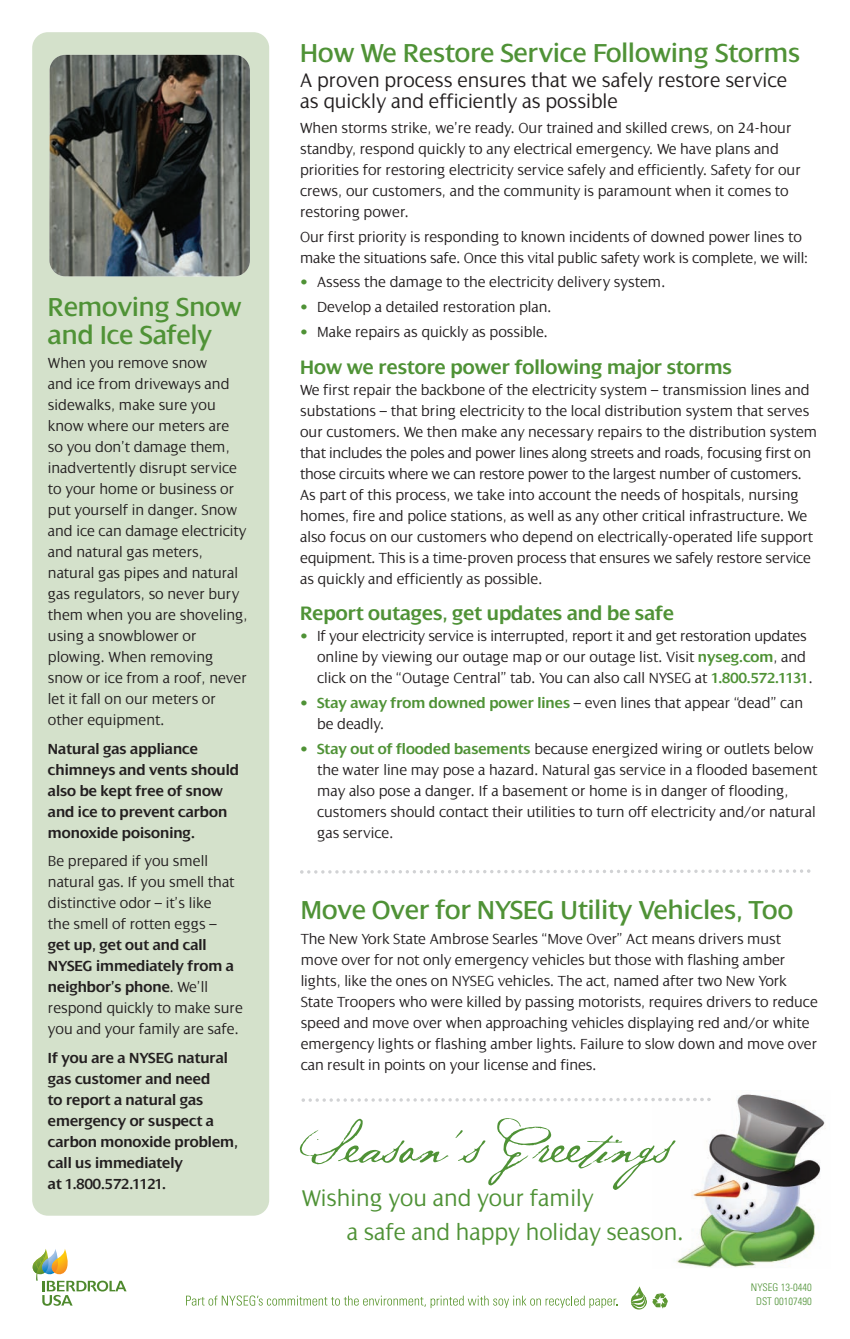
<style>
.page{position:relative;width:850px;height:1339px;background:#fff}
.page>*{position:absolute;margin:0;border:0;box-sizing:border-box;transform-origin:0 0}
.t1{font:56px "Baker Script";letter-spacing:-.09em;color:#4f9236}
.t2{font:28px/28px "Dialog";color:#4f9236}
.t3{font:300 24.5px/33.2px "Dialog";color:#4f9236}
.t4{font:300 21px/21px "Dialog";color:#231f20}
.t5{font:600 21px "Dialog";color:#4f9236}
.t6{font:300 15.75px/21px "Dialog";color:#231f20}
.t7{font:600 15.75px/21px "Dialog";color:#231f20}
.t8{font:300 condensed 10.5px/14px "Univers";color:#4f9236;text-align:center}
.s1{font-weight:300}
.s2{color:#4f9236}
.s3{font-weight:600;color:#4f9236}
</style>
<div class="page">
<svg style="left:33px;top:1249px;width:94px;height:56px"></svg>
<svg style="left:630px;top:1286px;width:38px;height:23px"></svg>
<svg style="left:186px;top:1295px;width:431px;height:13px"></svg>
<svg style="left:300px;top:869px;width:511px;height:5px"></svg>
<svg style="left:301px;top:1098px;width:351px;height:4px"></svg>
<div style="left:32px;top:32px;width:237px;height:1183px;background:#d4e1cb;border-radius:16px"></div>
<img style="left:50px;top:55px;width:200px;height:221px;border-radius:16px">
<img style="left:652px;top:1094px;width:174px;height:174px">
<img style="left:652px;top:1098px;width:58px;height:3px">
<h2 class="t2" style="left:48px;top:292px;width:195px">Removing Snow and Ice Safely</h2>
<p class="t6" style="left:48px;top:352px;width:201px">When you remove snow<br>and ice from driveways and sidewalks, make sure you know where our meters are so you don’t damage them, inadvertently disrupt service to your home or business or put yourself in danger. Snow and ice can damage electricity and natural gas meters, natural gas pipes and natural gas regulators, so never bury them when you are shoveling, using a snowblower or plowing. When removing snow or ice from a roof, never let it fall on our meters or other equipment.</p>
<p class="t7" style="left:48px;top:738px;width:193px">Natural gas appliance chimneys and vents should also be kept free of snow and ice to prevent carbon monoxide poisoning.</p>
<p class="t6" style="left:48px;top:850px;width:188px">Be prepared if you smell natural gas. If you smell that distinctive odor – it’s like the smell of rotten eggs –</p>
<p class="t7" style="left:48px;top:934px;width:196px">get up, get out and call<br>NYSEG immediately from a neighbor’s phone<span class="s1">. We’ll respond quickly to make sure you and your family are safe.</span></p>
<p class="t7" style="left:48px;top:1047px;width:191px">If you are a NYSEG natural gas customer and need<br>to report a natural gas emergency or suspect a carbon monoxide problem, call us immediately<br>at 1.800.572.1121.</p>
<h2 class="t2" style="left:300px;top:38px;width:501px">How We Restore Service Following Storms</h2>
<h3 class="t4" style="left:300px;top:69px;width:489px">A proven process ensures that we safely restore service as quickly and efficiently as possible</h3>
<p class="t6" style="left:300px;top:117px;width:502px">When storms strike, we’re ready. Our trained and skilled crews, on 24-hour standby, respond quickly to any electrical emergency. We have plans and priorities for restoring electricity service safely and efficiently. Safety for our crews, our customers, and the community is paramount when it comes to restoring power.</p>
<p class="t6" style="left:300px;top:226px;width:510px">Our first priority is responding to known incidents of downed power lines to make the situations safe. Once this vital public safety work is complete, we will:</p>
<p class="t6" style="left:300px;top:271px;width:367px"><span class="s2">•</span> Assess the damage to the electricity delivery system.</p>
<p class="t6" style="left:300px;top:296px;width:253px"><span class="s2">•</span> Develop a detailed restoration plan.</p>
<p class="t6" style="left:300px;top:321px;width:249px"><span class="s2">•</span> Make repairs as quickly as possible.</p>
<h3 class="t5" style="left:300px;top:354px;width:433px">How we restore power following major storms</h3>
<p class="t6" style="left:300px;top:379px;width:519px">We first repair the backbone of the electricity system – transmission lines and substations – that bring electricity to the local distribution system that serves our customers. We then make any necessary repairs to the distribution system that includes the poles and power lines along streets and roads, focusing first on those circuits where we can restore power to the largest number of customers.<br>As part of this process, we take into account the needs of hospitals, nursing homes, fire and police stations, as well as any other critical infrastructure. We also focus on our customers who depend on electrically-operated life support equipment. This is a time-proven process that ensures we safely restore service as quickly and efficiently as possible.</p>
<h3 class="t5" style="left:300px;top:601px;width:375px">Report outages, get updates and be safe</h3>
<p class="t6" style="left:317px;top:625px;width:497px;text-indent:-17px"><span class="s2">•</span> If your electricity service is interrupted, report it and get restoration updates online by viewing our outage map or our outage list. Visit <span class="s3">nyseg.com</span>, and click on the “Outage Central” tab. You can also call NYSEG at <span class="s3">1.800.572.1131</span>.</p>
<p class="t6" style="left:317px;top:692px;width:487px;text-indent:-17px"><span class="s2">•</span> <span class="s3">Stay away from downed power lines</span> – even lines that appear “dead” can be deadly.</p>
<p class="t6" style="left:317px;top:738px;width:502px;text-indent:-17px"><span class="s2">•</span> <span class="s3">Stay out of flooded basements</span> because energized wiring or outlets below the water line may pose a hazard. Natural gas service in a flooded basement may also pose a danger. If a basement or home is in danger of flooding, customers should contact their utilities to turn off electricity and/or natural gas service.</p>
<h2 class="t2" style="left:301px;top:895px;width:494px">Move Over for NYSEG Utility Vehicles, Too</h2>
<p class="t6" style="left:301px;top:928px;width:518px">The New York State Ambrose Searles “Move Over” Act means drivers must move over for not only emergency vehicles but those with flashing amber lights, like the ones on NYSEG vehicles. The act, named after two New York State Troopers who were killed by passing motorists, requires drivers to reduce speed and move over when approaching vehicles displaying red and/or white emergency lights or flashing amber lights. Failure to slow down and move over can result in points on your license and fines.</p>
<h1 class="t1" style="left:302px;top:1110px;width:378px">Season’s Greetings</h1>
<h3 class="t3" style="left:347px;top:1181px;width:338px;text-indent:-45px">Wishing you and your family<br>a safe and happy holiday season.</h3>
<p class="t8" style="left:751px;top:1281px;width:62px">NYSEG 13-0440<br>DST 00107490</p>
</div>
